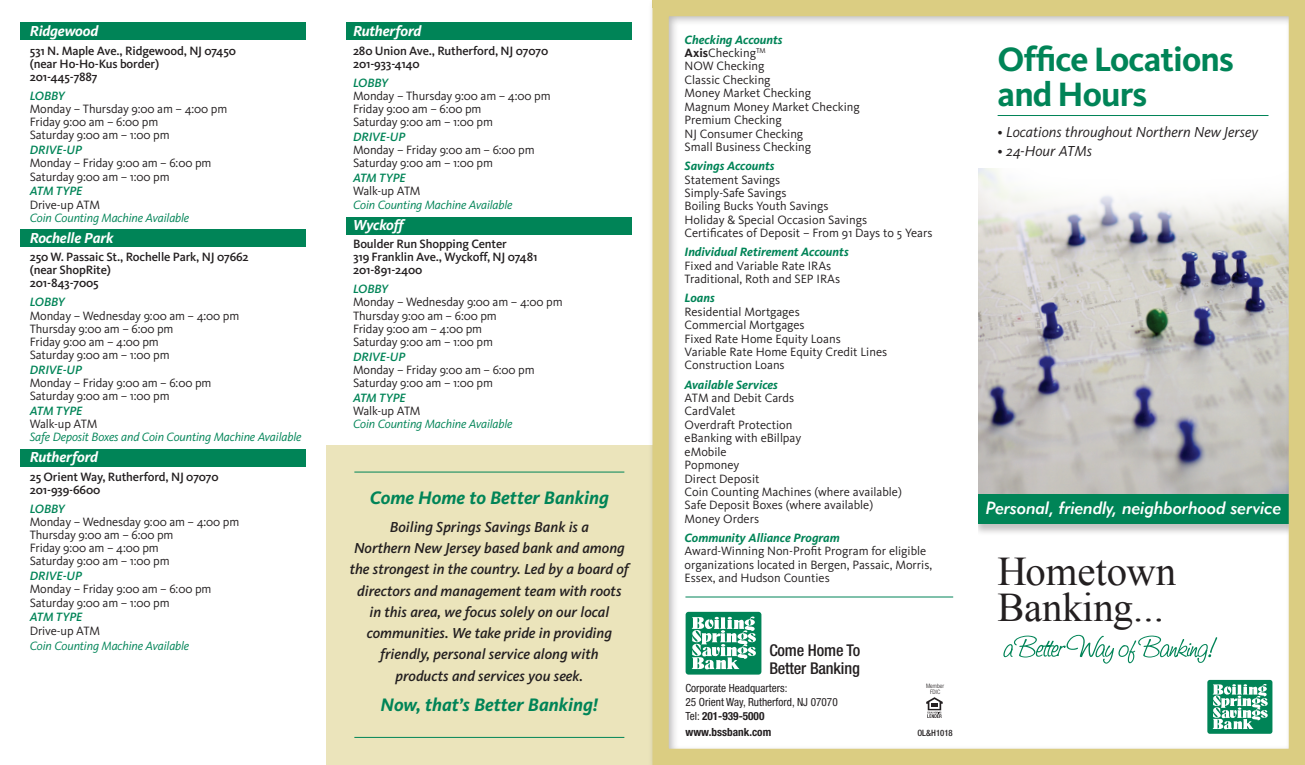
<style>
.page{position:relative;width:1305px;height:765px;background:#fff}
.page>*{position:absolute;margin:0;border:0;box-sizing:border-box;transform-origin:0 0}
.t1{font:40.75px/35.9px "Times New Roman";color:#231f20}
.t2{font:700 35px/35px "Kievit";letter-spacing:-.025em;color:#008457}
.t3{font:italic 700 18.75px "Kievit";color:#008457}
.t4{font:17.5px "Geometric 415 BT Medium Italic A";color:#fff}
.t5{font:500 condensed 16.25px/17.5px "Helvetica Neue";letter-spacing:-.01em;color:#231f20}
.t6{font:italic 500 15px/21.2px "Kievit";color:#231f20;text-align:center}
.t7{font:italic 15px "Kievit";color:#231f20}
.t8{font:italic 700 15px "Kievit";letter-spacing:-.01em;color:#fff}
.t9{font:12.5px/13.5px "Kievit";color:#231f20}
.t10{font:500 12.5px/13.1px "Kievit";letter-spacing:-.01em;color:#231f20}
.t11{font:italic 12.5px "Kievit";letter-spacing:-.01em;color:#008457}
.t12{font:italic 500 12.5px "Kievit";letter-spacing:-.01em;color:#008457}
.t13{font:italic 700 12.5px "Kievit";color:#008457}
.t14{font:condensed 11.25px/13.8px "Helvetica Neue";color:#231f20}
.t15{font:700 condensed 11.25px "Helvetica Neue";color:#231f20}
.t16{font:500 condensed 8.75px "Helvetica Neue";color:#231f20}
.t17{font:300 condensed 6px/6.9px "Helvetica Neue";color:#231f20;text-align:center}
.s1{font-weight:700;font-style:italic;color:#008457}
.s2{font-weight:700}
</style>
<div class="page">
<div style="left:20px;top:22px;width:286px;height:19px;background:#008457"></div>
<div style="left:347px;top:22px;width:285px;height:19px;background:#008457"></div>
<div style="left:347px;top:217px;width:285px;height:18px;background:#008457"></div>
<div style="left:20px;top:229px;width:286px;height:18px;background:#008457"></div>
<div style="left:20px;top:449px;width:286px;height:18px;background:#008457"></div>
<div style="left:326px;top:445px;width:326px;height:320px;background:#ebe4bb"></div>
<hr style="left:354px;top:472px;width:270px;height:1px;background:#008457">
<hr style="left:354px;top:737px;width:270px;height:1px;background:#008457">
<div style="left:648px;top:0;width:657px;height:765px;background:#231f20;opacity:.32"></div>
<div style="left:652px;top:0;width:653px;height:765px;border:16px solid #dbcd82"></div>
<p class="t8" style="left:30px;top:22px;width:70px">Ridgewood</p>
<p class="t10" style="left:30px;top:44px;width:208px">531 N. Maple Ave., Ridgewood, NJ 07450 (near Ho-Ho-Kus border)<br>201-445-7887</p>
<p class="t12" style="left:30px;top:88px;width:37px">LOBBY</p>
<p class="t9" style="left:30px;top:103px;width:199px;line-height:13.1px">Monday – Thursday 9:00 am – 4:00 pm<br>Friday 9:00 am – 6:00 pm<br>Saturday 9:00 am – 1:00 pm</p>
<p class="t12" style="left:30px;top:143px;width:54px">DRIVE-UP</p>
<p class="t9" style="left:30px;top:157px;width:183px;line-height:13.1px">Monday – Friday 9:00 am – 6:00 pm<br>Saturday 9:00 am – 1:00 pm</p>
<p class="t12" style="left:30px;top:184px;width:54px">ATM TYPE</p>
<p class="t9" style="left:30px;top:198px;width:72px">Drive-up ATM</p>
<p class="t11" style="left:30px;top:210px;width:161px">Coin Counting Machine Available</p>
<p class="t8" style="left:30px;top:229px;width:85px">Rochelle Park</p>
<p class="t10" style="left:30px;top:250px;width:220px">250 W. Passaic St., Rochelle Park, NJ 07662 (near ShopRite)<br>201-843-7005</p>
<p class="t12" style="left:30px;top:295px;width:37px">LOBBY</p>
<p class="t9" style="left:30px;top:309px;width:211px;line-height:13.1px">Monday – Wednesday 9:00 am – 4:00 pm<br>Thursday 9:00 am – 6:00 pm<br>Friday 9:00 am – 4:00 pm<br>Saturday 9:00 am – 1:00 pm</p>
<p class="t12" style="left:30px;top:362px;width:54px">DRIVE-UP</p>
<p class="t9" style="left:30px;top:376px;width:183px;line-height:13.1px">Monday – Friday 9:00 am – 6:00 pm<br>Saturday 9:00 am – 1:00 pm</p>
<p class="t12" style="left:30px;top:403px;width:54px">ATM TYPE</p>
<p class="t9" style="left:30px;top:417px;width:69px">Walk-up ATM</p>
<p class="t11" style="left:30px;top:430px;width:273px">Safe Deposit Boxes and Coin Counting Machine Available</p>
<p class="t8" style="left:30px;top:448px;width:70px">Rutherford</p>
<p class="t10" style="left:30px;top:470px;width:191px">25 Orient Way, Rutherford, NJ 07070<br>201-939-6600</p>
<p class="t12" style="left:30px;top:501px;width:37px">LOBBY</p>
<p class="t9" style="left:30px;top:515px;width:211px;line-height:13.1px">Monday – Wednesday 9:00 am – 4:00 pm<br>Thursday 9:00 am – 6:00 pm<br>Friday 9:00 am – 4:00 pm<br>Saturday 9:00 am – 1:00 pm</p>
<p class="t12" style="left:30px;top:569px;width:54px">DRIVE-UP</p>
<p class="t9" style="left:30px;top:583px;width:183px;line-height:13.1px">Monday – Friday 9:00 am – 6:00 pm<br>Saturday 9:00 am – 1:00 pm</p>
<p class="t12" style="left:30px;top:610px;width:54px">ATM TYPE</p>
<p class="t9" style="left:30px;top:624px;width:72px">Drive-up ATM</p>
<p class="t11" style="left:30px;top:638px;width:161px">Coin Counting Machine Available</p>
<p class="t8" style="left:353px;top:22px;width:70px">Rutherford</p>
<p class="t10" style="left:353px;top:44px;width:197px">280 Union Ave., Rutherford, NJ 07070<br>201-933-4140</p>
<p class="t12" style="left:353px;top:75px;width:37px">LOBBY</p>
<p class="t9" style="left:353px;top:89px;width:199px;line-height:13.1px">Monday – Thursday 9:00 am – 4:00 pm<br>Friday 9:00 am – 6:00 pm<br>Saturday 9:00 am – 1:00 pm</p>
<p class="t12" style="left:353px;top:129px;width:54px">DRIVE-UP</p>
<p class="t9" style="left:353px;top:144px;width:183px;line-height:13.1px">Monday – Friday 9:00 am – 6:00 pm<br>Saturday 9:00 am – 1:00 pm</p>
<p class="t12" style="left:353px;top:171px;width:54px">ATM TYPE</p>
<p class="t9" style="left:353px;top:185px;width:69px">Walk-up ATM</p>
<p class="t11" style="left:353px;top:197px;width:161px">Coin Counting Machine Available</p>
<p class="t8" style="left:353px;top:216px;width:52px">Wyckoff</p>
<p class="t10" style="left:353px;top:237px;width:186px">Boulder Run Shopping Center<br>319 Franklin Ave., Wyckoff, NJ 07481<br>201-891-2400</p>
<p class="t12" style="left:353px;top:282px;width:37px">LOBBY</p>
<p class="t9" style="left:353px;top:296px;width:211px;line-height:13.1px">Monday – Wednesday 9:00 am – 4:00 pm<br>Thursday 9:00 am – 6:00 pm<br>Friday 9:00 am – 4:00 pm<br>Saturday 9:00 am – 1:00 pm</p>
<p class="t12" style="left:353px;top:349px;width:54px">DRIVE-UP</p>
<p class="t9" style="left:353px;top:363px;width:183px;line-height:13.1px">Monday – Friday 9:00 am – 6:00 pm<br>Saturday 9:00 am – 1:00 pm</p>
<p class="t12" style="left:353px;top:390px;width:54px">ATM TYPE</p>
<p class="t9" style="left:353px;top:404px;width:69px">Walk-up ATM</p>
<p class="t11" style="left:353px;top:417px;width:161px">Coin Counting Machine Available</p>
<h3 class="t3" style="left:370px;top:486px;width:241px">Come Home to Better Banking</h3>
<p class="t6" style="left:350px;top:516px;width:281px">Boiling Springs Savings Bank is a<br>Northern New Jersey based bank and among the strongest in the country. Led by a board of directors and management team with roots in this area, we focus solely on our local communities. We take pride in providing friendly, personal service along with<br>products and services you seek.</p>
<h3 class="t3" style="left:381px;top:693px;width:219px">Now, that’s Better Banking!</h3>
<p class="t9" style="left:685px;top:33px;width:177px"><span class="s1">Checking Accounts<br></span><span class="s2">Axis</span>Checking<sup>TM<br></sup>NOW Checking<br>Classic Checking<br>Money Market Checking<br>Magnum Money Market Checking<br>Premium Checking<br>NJ Consumer Checking<br>Small Business Checking</p>
<p class="t13" style="left:685px;top:158px;width:92px">Savings Accounts</p>
<p class="t9" style="left:685px;top:173px;width:250px">Statement Savings<br>Simply-Safe Savings<br>Boiling Bucks Youth Savings<br>Holiday &amp; Special Occasion Savings<br>Certificates of Deposit – From 91 Days to 5 Years</p>
<p class="t13" style="left:685px;top:245px;width:166px">Individual Retirement Accounts</p>
<p class="t9" style="left:685px;top:259px;width:157px">Fixed and Variable Rate IRAs<br>Traditional, Roth and SEP IRAs</p>
<p class="t13" style="left:685px;top:290px;width:32px">Loans</p>
<p class="t9" style="left:685px;top:305px;width:204px">Residential Mortgages<br>Commercial Mortgages<br>Fixed Rate Home Equity Loans<br>Variable Rate Home Equity Credit Lines<br>Construction Loans</p>
<p class="t13" style="left:685px;top:377px;width:95px">Available Services</p>
<p class="t9" style="left:685px;top:391px;width:219px">ATM and Debit Cards<br>CardValet<br>Overdraft Protection<br>eBanking with eBillpay<br>eMobile<br>Popmoney<br>Direct Deposit<br>Coin Counting Machines (where available)<br>Safe Deposit Boxes (where available)<br>Money Orders</p>
<p class="t13" style="left:685px;top:530px;width:157px">Community Alliance Program</p>
<p class="t9" style="left:685px;top:545px;width:249px">Award-Winning Non-Profit Program for eligible organizations located in Bergen, Passaic, Morris,<br>Essex, and Hudson Counties</p>
<h3 class="t5" style="left:769px;top:642px;width:92px">Come Home To<br>Better Banking</h3>
<p class="t14" style="left:685px;top:681px;width:154px">Corporate Headquarters:<br>25 Orient Way, Rutherford, NJ 07070<br>Tel: <span class="s2">201-939-5000</span></p>
<p class="t15" style="left:685px;top:725px;width:87px">www.bssbank.com</p>
<p class="t17" style="left:926px;top:682px;width:19px">Member<br>FDIC</p>
<p class="t16" style="left:917px;top:728px;width:37px">OL&amp;H1018</p>
<h2 class="t2" style="left:998px;top:41px;width:238px">Office Locations and Hours</h2>
<p class="t7" style="left:998px;top:124px;width:262px">• Locations throughout Northern New Jersey</p>
<p class="t7" style="left:998px;top:142px;width:96px">• 24-Hour ATMs</p>
<h3 class="t4" style="left:986px;top:497px;width:297px">Personal, friendly, neighborhood service</h3>
<h1 class="t1" style="left:998px;top:553px;width:180px">Hometown<br>Banking...</h1>
</div>
